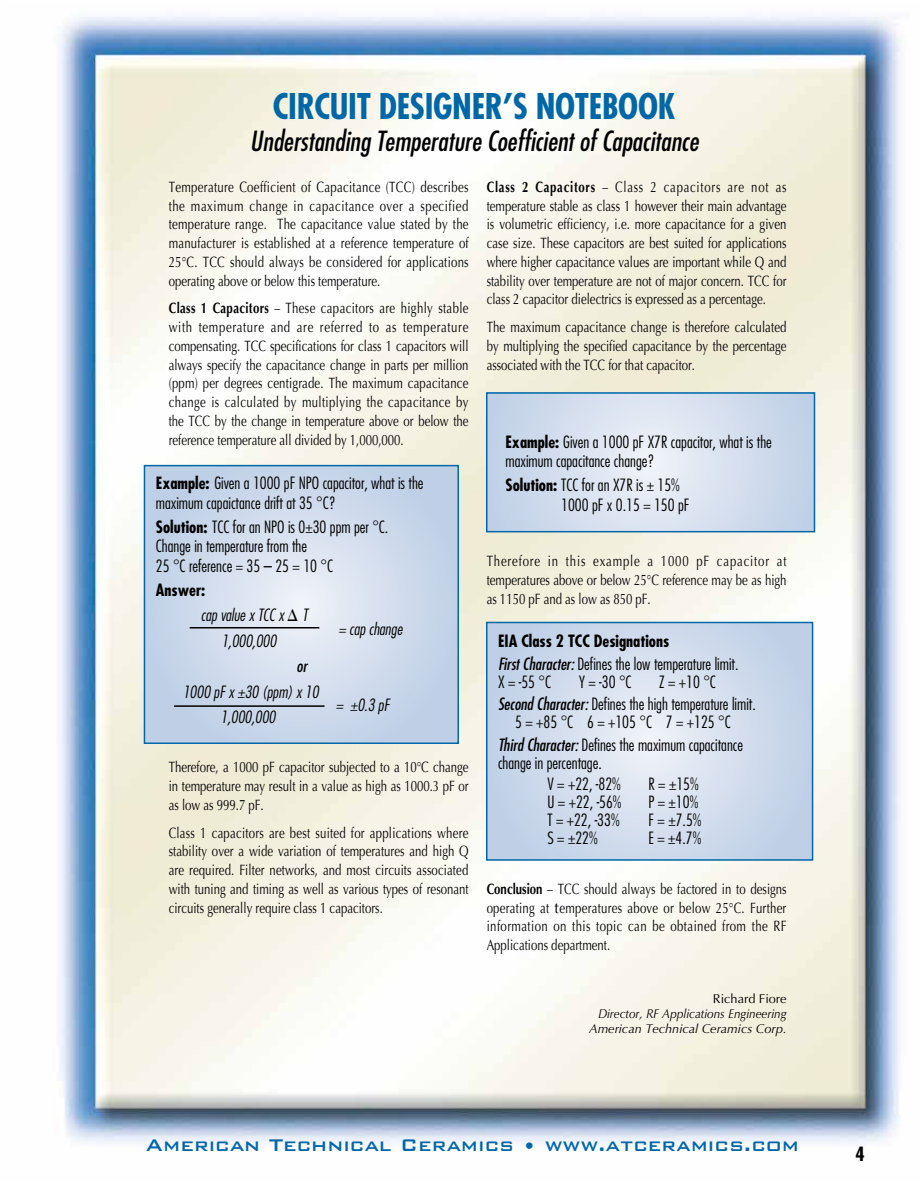
<style>
.page{position:relative;width:918px;height:1188px;background:#fff}
.page>*{position:absolute;margin:0;border:0;box-sizing:border-box;transform-origin:0 0}
.t1{font:700 condensed 34.5px "Futura Std";letter-spacing:-.01em;color:#0067a6}
.t2{font:italic condensed 27px "Futura Std";color:#000}
.t3{font:500 22.5px "Bank Gothic BT";color:#0067a6}
.t4{font:700 condensed 19.05px "Futura Std";color:#000}
.t5{font:300 condensed 16.5px/19.5px "Futura Std";color:#000}
.t6{font:italic 300 condensed 16.5px "Futura Std";color:#000}
.t7{font:700 condensed 16.5px "Futura Std";color:#000}
.t8{font:italic condensed 16.5px "Futura Std";color:#000}
.t9{font:15px/18.8px "Optima";color:#000;text-align:justify;scale:.76 1}
.t10{font:15px/18.8px "Optima";letter-spacing:.03em;color:#000;text-align:right;scale:.76 1}
.t11{font:700 15px "Optima";letter-spacing:.065em;color:#000;scale:.76 1}
.t12{font:15px "Optima";letter-spacing:.075em;color:#000;scale:.76 1}
.t13{font:15px "Optima";letter-spacing:.065em;color:#000;scale:.76 1}
.t14{font:italic 12.75px/15px "Optima";color:#000;text-align:right;scale:.92 1}
.t15{font:12.75px "Optima";color:#000}
.s1{font-weight:700}
.s2{font-weight:400;font-style:italic}
.s3{font-size:15.75px}
</style>
<div class="page">
<img style="left:59px;top:15px;width:842px;height:1129px">
<svg style="left:489px;top:395px;width:323px;height:134px;background:#d4deee"></svg>
<div style="left:486px;top:392px;width:329px;height:140px;border:2px solid #0067a6"></div>
<svg style="left:489px;top:625px;width:321px;height:233px;background:#d0dbec"></svg>
<div style="left:486px;top:622px;width:327px;height:239px;border:2px solid #0067a6"></div>
<svg style="left:147px;top:468px;width:309px;height:273px;background:#cddaeb"></svg>
<div style="left:144px;top:465px;width:315px;height:279px;border:2px solid #0067a6"></div>
<hr style="left:190px;top:627px;width:129px;height:1px;background:#000">
<hr style="left:174px;top:705px;width:151px;height:2px;background:#000">
<h1 class="t1" style="left:273px;top:85px;width:404px">CIRCUIT DESIGNER S’ NOTEBOOK</h1>
<h2 class="t2" style="left:250px;top:125px;width:450px">Understanding Temperature Coefficient of Capacitance</h2>
<p class="t10" style="left:169px;top:178px;width:396px">Temperature Coefficient of Capacitance (TCC) describes the maximum change in capacitance over a specified<br>The capacitance value stated by the</p>
<p class="t11" style="left:487px;top:178px;width:39px">Class</p>
<p class="t9" style="left:487px;top:196px;width:396px">temperature stable as class 1 however their main advantage is volumetric efficiency .e. i, more capacitance for a given case size. These capacitors are best suited for applications where higher capacitance values are important while Q and stability over temperature are not of major concern. TCC for class 2 capacitor dielectrics is expressed as a percentage.</p>
<p class="t9" style="left:487px;top:318px;width:396px">The maximum capacitance change is therefore calculated by multiplying the specified capacitance by the percentage associated with the TCC for that capacitor.</p>
<p class="t9" style="left:615px;top:178px;width:39px">Class</p>
<p class="t11" style="left:535px;top:178px;width:80px">Capacitors</p>
<p class="t13" style="left:664px;top:178px;width:76px">capacitors</p>
<p class="t11" style="left:522px;top:178px;width:10px">2</p>
<p class="t9" style="left:650px;top:178px;width:10px">2</p>
<p class="t9" style="left:751px;top:178px;width:24px">not</p>
<p class="t9" style="left:728px;top:178px;width:23px">are</p>
<p class="t9" style="left:776px;top:178px;width:16px">as</p>
<p class="t9" style="left:602px;top:178px;width:9px">–</p>
<p class="t9" style="left:169px;top:215px;width:396px;text-align:left">temperature range.<br>manufacturer is established at a reference temperature of 25° .C TCC should always be considered for applications operating above or below this temperature.</p>
<p class="t9" style="left:169px;top:299px;width:396px"><span class="s1">Class 1 Capacitors</span> – These capacitors are highly stable with temperature and are referred to as temperature compensating. TCC specifications for class 1 capacitors will always specify the capacitance change in parts per million (ppm) per degrees centigrade. The maximum capacitance change is calculated by multiplying the capacitance by the TCC by the change in temperature above or below the reference temperature all divided by 1,000,000.</p>
<p class="t5" style="left:506px;top:432px;width:268px"><span class="s1">Example:</span> Given a 1000 pF R7X capacitor, what is the maximum capacitance change?</p>
<p class="t5" style="left:561px;top:475px;width:130px;text-indent:-56px"><span class="s1">Solution:</span> T C C f o r a n ±i sR7X 1 5 %<br>1000 pF x 0.15 = 150 pF</p>
<p class="t5" style="left:156px;top:473px;width:269px"><span class="s1">Example:</span> Given a 1000 pF NPO capacitor, what is the maximum capaictance drift a t 3 5 ?C°</p>
<p class="t5" style="left:156px;top:517px;width:234px"><span class="s1">Solution:</span> TCC for an NPO is 0±30 ppm per .C°<br>Change in temperature from the<br>25 C° reference = 35 – 25 = 10 C°</p>
<p class="t7" style="left:156px;top:579px;width:51px">Answer:</p>
<p class="t6" style="left:201px;top:605px;width:108px">cap value x TCC x ∆ T</p>
<p class="t6" style="left:221px;top:631px;width:56px">1,000,000</p>
<p class="t9" style="left:487px;top:552px;width:396px;text-align:left">Therefore<br>temperatures above or below 25°C reference may be as high as 1150 pF and as low as 850 pF.</p>
<p class="t9" style="left:566px;top:552px;width:27px">this</p>
<p class="t12" style="left:593px;top:552px;width:63px">example</p>
<p class="t9" style="left:548px;top:552px;width:15px">in</p>
<p class="t12" style="left:717px;top:552px;width:70px">capacitor</p>
<p class="t9" style="left:661px;top:552px;width:38px">1000</p>
<p class="t9" style="left:696px;top:552px;width:18px">pF</p>
<p class="t9" style="left:777px;top:552px;width:14px">at</p>
<p class="t9" style="left:648px;top:552px;width:9px">a</p>
<p class="t6" style="left:338px;top:619px;width:65px">= cap change</p>
<p class="t5" style="left:498px;top:630px;width:242px;line-height:22.5px"><span class="s1">EIA Class 2 TCC Designations<br></span><span class="s2">First Character:</span> Defines the low temperature limit.</p>
<p class="t5" style="left:659px;top:672px;width:58px">Z = +10 C°</p>
<p class="t8" style="left:297px;top:656px;width:12px">or</p>
<p class="t5" style="left:498px;top:671px;width:259px;line-height:22.5px">X = -55 C°<br><span class="s2">Second Character:</span> Defines the high temperature limit.</p>
<p class="t5" style="left:666px;top:713px;width:67px">7 = +125 C°</p>
<p class="t5" style="left:579px;top:672px;width:55px">Y = -30 C°</p>
<p class="t6" style="left:183px;top:682px;width:137px">1000 pF x ±30 (ppm x) 10</p>
<p class="t6" style="left:336px;top:695px;width:55px">= ±0.3 pF</p>
<p class="t6" style="left:221px;top:708px;width:56px">1,000,000</p>
<p class="t5" style="left:498px;top:711px;width:247px;line-height:22.5px;text-indent:17px">5 = +85 C°<br><span class="s2">Third Character:</span> Defines the maximum capacitance</p>
<p class="t5" style="left:498px;top:753px;width:105px">change in percentage.</p>
<p class="t5" style="left:649px;top:774px;width:52px">=R ±15%</p>
<p class="t5" style="left:587px;top:713px;width:67px">6 = +105 C°</p>
<p class="t9" style="left:169px;top:758px;width:396px">Therefore a, 1000 pF capacitor subjected to a 10°C change in temperature may result in a value as high as 1000.3 pF or as low as 999.7 pF.</p>
<p class="t9" style="left:169px;top:823px;width:396px">Class 1 capacitors are best suited for applications where stability over a wide variation of temperatures and high Q are required. Filter networks, and most circuits associated with tuning and timing as well as various types of resonant circuits generally require class 1 capacitors.</p>
<p class="t5" style="left:547px;top:774px;width:75px">V = +22, -82%</p>
<p class="t5" style="left:547px;top:792px;width:76px">U = +22, -56%</p>
<p class="t5" style="left:649px;top:792px;width:51px">=P ±10%</p>
<p class="t5" style="left:547px;top:810px;width:74px">T = +22, -33%</p>
<p class="t5" style="left:649px;top:810px;width:54px">=F ±7.5%</p>
<p class="t5" style="left:547px;top:828px;width:52px">S = ±22%</p>
<p class="t5" style="left:649px;top:828px;width:54px">=E ±4.7%</p>
<p class="t9" style="left:487px;top:880px;width:396px"><span class="s1">Conclusion</span> – TCC should always be factored in to designs operating at <span class="s3">t</span>emperatures above or below 25° .C Further information on this topic can be obtained from the RF Applications department.</p>
<p class="t15" style="left:713px;top:992px;width:75px">Richard Fiore</p>
<p class="t14" style="left:589px;top:1007px;width:216px">Director, RF Applications Engineering<br>American Technical Ceramics Corp.</p>
<h3 class="t3" style="left:146px;top:1133px;width:370px">American Technical Ceramics</h3>
<h3 class="t3" style="left:523px;top:1136px;width:15px">•</h3>
<h3 class="t3" style="left:545px;top:1133px;width:256px">www.atceramics.com</h3>
<p class="t4" style="left:855px;top:1142px;width:11px">4</p>
</div>
